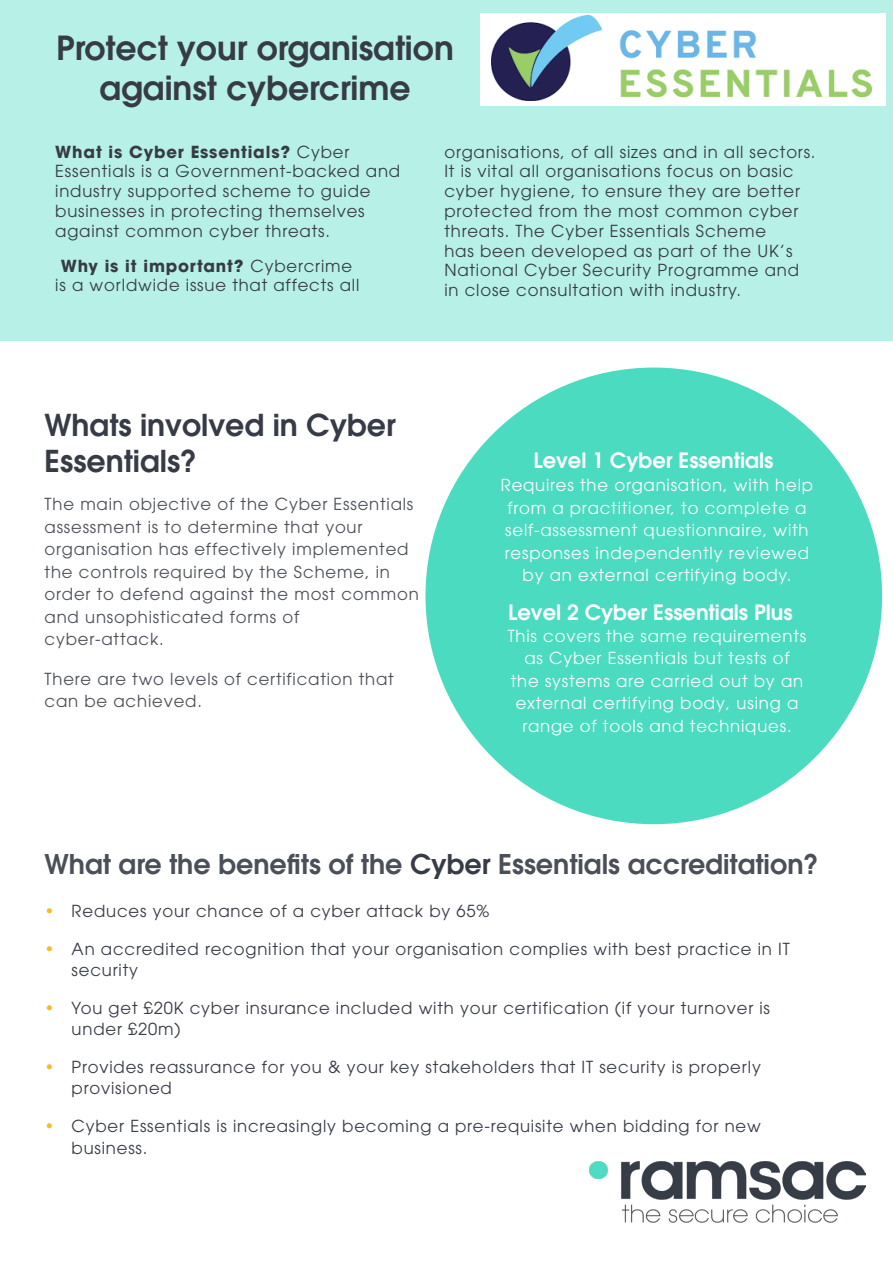
<style>
.page{position:relative;width:893px;height:1263px;background:#fff}
.page>*{position:absolute;margin:0;border:0;box-sizing:border-box;transform-origin:0 0}
.t1{font:600 33px/39.6px "ITC Avant Garde Std";color:#373b46;text-align:center}
.t2{font:600 30px/36px "ITC Avant Garde Std";color:#373b46}
.t3{font:600 27px "ITC Avant Garde Std";color:#4b4f58}
.t4{font:600 21px "ITC Avant Garde Std";color:#fff}
.t5{font:16.5px/19.8px "ITC Avant Garde Std";letter-spacing:.05em;color:#373b46}
.small_text{font:16.5px/22.5px "ITC Avant Garde Std";letter-spacing:.05em;color:#fff;text-align:center}
.t6{font:16.5px/22.5px "ITC Avant Garde Std";letter-spacing:.05em;color:#4b4f58}
.s1{font-weight:700}
.s2{color:#373b46}
.s3{color:#faba26}
</style>
<div class="page">
<div style="left:0;top:0;width:893px;height:340px;background:#b7f0e6"></div>
<div style="left:480px;top:14px;width:405px;height:92px;background:#fff"></div>
<img style="left:491px;top:15px;width:381px;height:86px">
<div style="left:425px;top:368px;width:457px;height:456px;background:#4bdbc1;border-radius:50%"></div>
<img style="left:589px;top:1162px;width:276px;height:61px">
<p class="t1" style="left:56px;top:28px;width:399px">Protect your organisation against cybercrime</p>
<p class="t5" style="left:55px;top:141px;width:346px"><span class="s1">What is Cyber Essentials?</span> Cyber Essentials is a Government-backed and industry supported scheme to guide businesses in protecting themselves against common cyber threats.</p>
<p class="t5" style="left:55px;top:255px;width:306px;text-align:center"><span class="s1">Why is it important?</span> Cybercrime is a worldwide issue that affects all</p>
<p class="t5" style="left:444px;top:141px;width:373px">organisations, of all sizes and in all sectors.<br>It is vital all organisations focus on basic cyber hygiene, to ensure they are better protected from the most common cyber threats. The Cyber Essentials Scheme<br>has been developed as part of the UK’s National Cyber Security Programme and in close consultation with industry.</p>
<p class="t2" style="left:45px;top:407px;width:352px">Whats involved in Cyber<br>Essentials?</p>
<p class="t6" style="left:45px;top:492px;width:376px">The main objective of the Cyber Essentials assessment is to determine that your organisation has effectively implemented the controls required by the Scheme, in order to defend against the most common and unsophisticated forms of cyber-attack.</p>
<p class="t6" style="left:45px;top:667px;width:351px">There are two levels of certification that can be achieved.</p>
<p class="t4" style="left:533px;top:446px;width:241px">Level 1 Cyber Essentials</p>
<p class="small_text" style="left:501px;top:474px;width:314px">Requires the organisation, with help from a practitioner, to complete a self-assessment questionnaire, with responses independently reviewed by an external certifying body.</p>
<p class="t4" style="left:508px;top:598px;width:286px">Level 2 Cyber Essentials Plus</p>
<p class="small_text" style="left:508px;top:624px;width:300px">This covers the same requirements as Cyber Essentials but tests of<br>the systems are carried out by an external certifying body, using a range of tools and techniques.</p>
<p class="t3" style="left:45px;top:847px;width:775px">What are the benefits of the <span class="s2">Cyber</span> Essentials accreditation?</p>
<p class="t5" style="left:45px;top:900px;width:446px"><span class="s3">•</span> Reduces your chance of a cyber attack by 65%</p>
<p class="t5" style="left:72px;top:938px;width:720px;line-height:21px;text-indent:-27px"><span class="s3">•</span> An accredited recognition that your organisation complies with best practice in IT security</p>
<p class="t5" style="left:72px;top:997px;width:700px;line-height:21px;text-indent:-27px"><span class="s3">•</span> You get £20K cyber insurance included with your certification (if your turnover is under £20m)</p>
<p class="t5" style="left:72px;top:1056px;width:691px;line-height:21px;text-indent:-27px"><span class="s3">•</span> Provides reassurance for you &amp; your key stakeholders that IT security is properly provisioned</p>
<p class="t5" style="left:72px;top:1114px;width:691px;line-height:22.5px;text-indent:-27px"><span class="s3">•</span> Cyber Essentials is increasingly becoming a pre-requisite when bidding for new business.</p>
</div>
